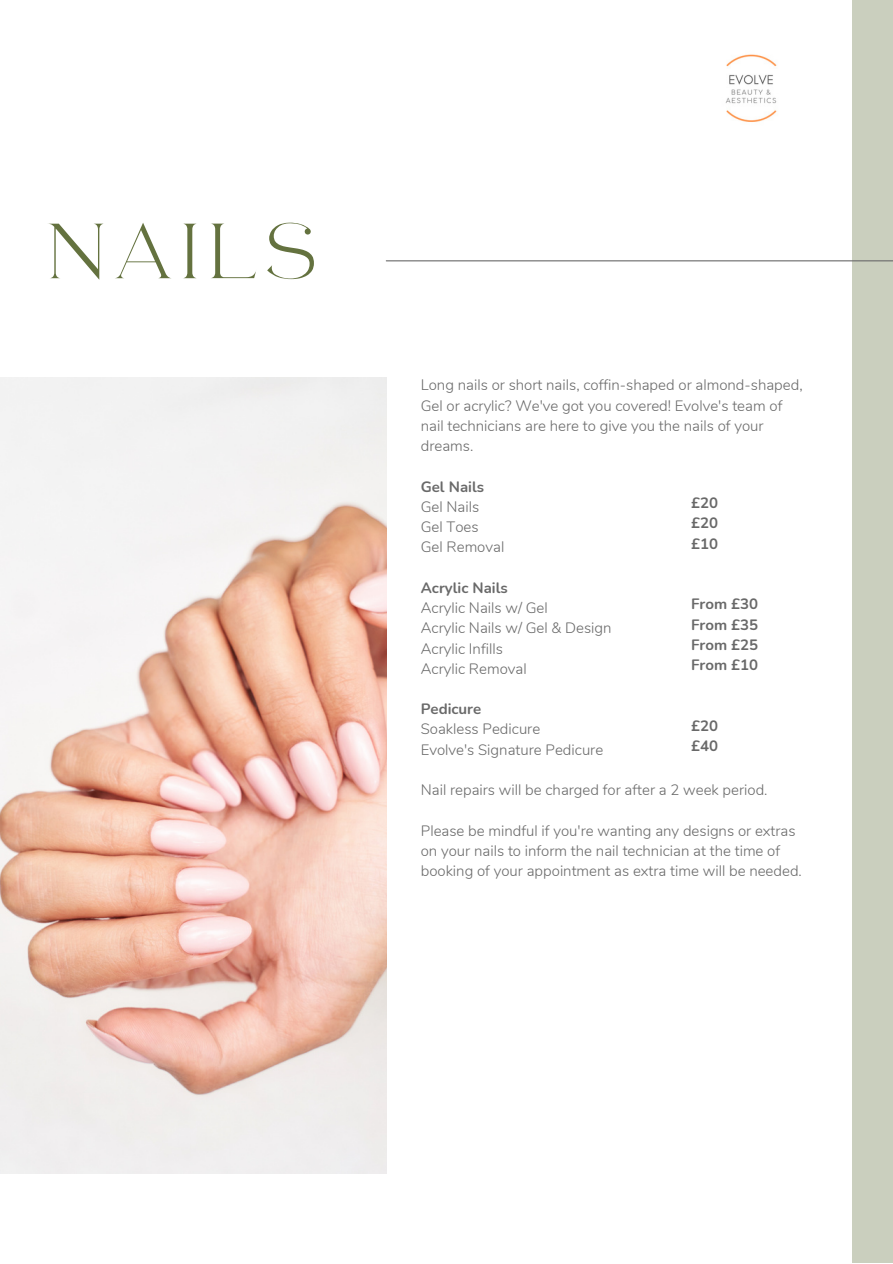
<style>
.page{position:relative;width:893px;height:1264px;background:#fff}
.page>*{position:absolute;margin:0;border:0;box-sizing:border-box;transform-origin:0 0}
.t1{font:77.55px "RTL Ansam Ansam";letter-spacing:.07em;color:#64723f}
.t2{font:300 15px/20.2px "Nunito";color:#696969}
.t3{font:700 15px "Nunito";color:#696969}
</style>
<div class="page">
<div style="left:852px;top:0;width:40px;height:1262px;background:#cacfbe"></div>
<hr style="left:386px;top:260px;width:506px;height:1px;background:#696969">
<img style="left:0;top:377px;width:386px;height:796px">
<img style="left:698px;top:37px;width:105px;height:105px;border-radius:50%">
<p class="t1" style="left:49px;top:204px;width:274px">NAILS</p>
<p class="t2" style="left:421px;top:375px;width:383px">Long nails or short nails, coffin-shaped or almond-shaped, Gel or acrylic? We've got you covered! Evolve's team of nail technicians are here to give you the nails of your dreams.</p>
<p class="t3" style="left:421px;top:476px;width:65px">Gel Nails</p>
<p class="t2" style="left:421px;top:497px;width:60px">Gel Nails</p>
<p class="t2" style="left:421px;top:517px;width:59px">Gel Toes</p>
<p class="t2" style="left:421px;top:537px;width:85px">Gel Removal</p>
<p class="t3" style="left:421px;top:577px;width:89px">Acrylic Nails</p>
<p class="t2" style="left:421px;top:598px;width:128px">Acrylic Nails w/ Gel</p>
<p class="t2" style="left:421px;top:618px;width:192px">Acrylic Nails w/ Gel &amp; Design</p>
<p class="t2" style="left:421px;top:638px;width:84px">Acrylic Infills</p>
<p class="t2" style="left:421px;top:658px;width:107px">Acrylic Removal</p>
<p class="t3" style="left:421px;top:699px;width:62px">Pedicure</p>
<p class="t2" style="left:421px;top:719px;width:121px">Soakless Pedicure</p>
<p class="t2" style="left:421px;top:739px;width:184px">Evolve's Signature Pedicure</p>
<p class="t2" style="left:421px;top:780px;width:348px">Nail repairs will be charged for after a 2 week period.</p>
<p class="t2" style="left:421px;top:820px;width:382px">Please be mindful if you're wanting any designs or extras on your nails to inform the nail technician at the time of booking of your appointment as extra time will be needed.</p>
<p class="t3" style="left:691px;top:493px;width:28px">£20</p>
<p class="t3" style="left:691px;top:513px;width:28px">£20</p>
<p class="t3" style="left:691px;top:533px;width:28px">£10</p>
<p class="t3" style="left:691px;top:594px;width:69px">From £30</p>
<p class="t3" style="left:691px;top:614px;width:69px">From £35</p>
<p class="t3" style="left:691px;top:634px;width:69px">From £25</p>
<p class="t3" style="left:691px;top:655px;width:69px">From £10</p>
<p class="t3" style="left:691px;top:715px;width:28px">£20</p>
<p class="t3" style="left:691px;top:736px;width:28px">£40</p>
</div>
